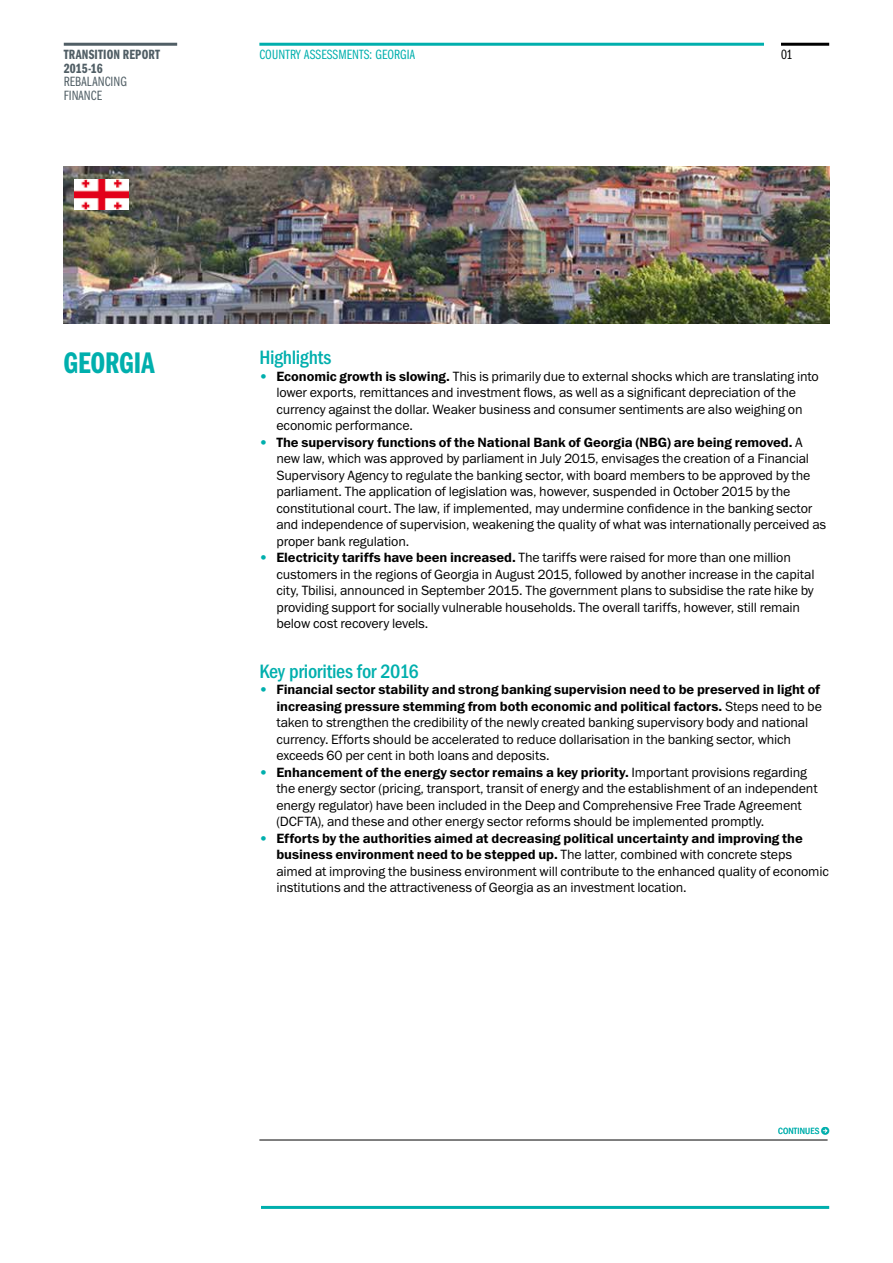
<style>
.page{position:relative;width:893px;height:1263px;background:#fff}
.page>*{position:absolute;margin:0;border:0;box-sizing:border-box;transform-origin:0 0}
.t1{font:30px "Franklin Gothic Demi Cmp ITC";letter-spacing:-.005em;color:#00afad}
.t2{font:19.5px "Franklin Gothic Medi Cond ITC";letter-spacing:-.02em;color:#00afad}
.t3{font:13.5px/16.5px "Franklin Gothic Book ITC";letter-spacing:-.01em;color:#000}
.t4{font:13.5px/16.5px "Franklin Gothic Demi ITC";letter-spacing:-.005em;color:#000;text-align:right}
.t5{font:13.5px "Franklin Gothic Book Cmp ITC";letter-spacing:.01em;color:#00afad}
.t6{font:13.5px "Franklin Gothic Demi Cmp ITC";letter-spacing:.01em;color:#505e65}
.t7{font:13.5px/13.5px "Franklin Gothic Book Cmp ITC";letter-spacing:.01em;color:#505e65}
.t8{font:13.5px "Franklin Gothic Book Cmp ITC";color:#000}
.t9{font:9px "Franklin Gothic Book Cond ITC";letter-spacing:.02em;color:#00afad}
.s1{color:#00afad}
.s2{font-family:"Franklin Gothic Demi ITC"}
.s3{font-family:"Franklin Gothic Book ITC";color:#00afad}
.s4{font-family:"Franklin Gothic Book ITC"}
</style>
<div class="page">
<hr style="left:781px;top:43px;width:48px;height:3px;background:#000">
<hr style="left:259px;top:43px;width:505px;height:3px;background:#00afad">
<hr style="left:64px;top:43px;width:113px;height:3px;background:#505e65">
<hr style="left:261px;top:1206px;width:568px;height:3px;background:#00afad">
<hr style="left:259px;top:1140px;width:569px;height:1px;background:#000">
<img style="left:64px;top:166px;width:765px;height:157px">
<img style="left:75px;top:179px;width:54px;height:31px">
<p class="t6" style="left:64px;top:47px;width:98px">TRANSITION REPORT</p>
<p class="t8" style="left:781px;top:47px;width:13px">01</p>
<p class="t6" style="left:64px;top:60px;width:40px">2015-16</p>
<p class="t7" style="left:64px;top:75px;width:65px">REBALANCING<br>FINANCE</p>
<p class="t5" style="left:259px;top:47px;width:157px">COUNTRY ASSESSMENTS: GEORGIA</p>
<h1 class="t1" style="left:64px;top:345px;width:92px">GEORGIA</h1>
<h2 class="t2" style="left:259px;top:346px;width:74px">Highlights</h2>
<p class="t3" style="left:276px;top:368px;width:544px;text-indent:-17px"><span class="s1">•</span> <span class="s2">Economic growth is slowing.</span> This is primarily due to external shocks which are translating into lower exports, remittances and investment flows, as well as a significant depreciation of the currency against the dollar. Weaker business and consumer sentiments are also weighing on economic performance.</p>
<p class="t4" style="left:259px;top:434px;width:545px"><span class="s3">•</span> The supervisory functions of the National Bank of Georgia (NBG) are being removed. <span class="s4">A</span></p>
<p class="t3" style="left:276px;top:450px;width:551px">new law, which was approved by parliament in July 2015, envisages the creation of a Financial Supervisory Agency to regulate the banking sector, with board members to be approved by the parliament. The application of legislation was, however, suspended in October 2015 by the constitutional court. The law, if implemented, may undermine confidence in the banking sector and independence of supervision, weakening the quality of what was internationally perceived as proper bank regulation.</p>
<p class="t3" style="left:276px;top:549px;width:540px;text-indent:-17px"><span class="s1">•</span> <span class="s2">Electricity tariffs have been increased.</span> The tariffs were raised for more than one million customers in the regions of Georgia in August 2015, followed by another increase in the capital city, Tbilisi, announced in September 2015. The government plans to subsidise the rate hike by providing support for socially vulnerable households. The overall tariffs, however, still remain below cost recovery levels.</p>
<h2 class="t2" style="left:259px;top:660px;width:161px">Key priorities for 2016</h2>
<p class="t4" style="left:259px;top:682px;width:564px"><span class="s3">•</span> Financial sector stability and strong banking supervision need to be preserved in light of increasing pressure stemming from both economic and political factors. <span class="s4">Steps need to be</span></p>
<p class="t3" style="left:276px;top:714px;width:533px">taken to strengthen the credibility of the newly created banking supervisory body and national currency. Efforts should be accelerated to reduce dollarisation in the banking sector, which exceeds 60 per cent in both loans and deposits.</p>
<p class="t4" style="left:259px;top:764px;width:549px"><span class="s3">•</span> Enhancement of the energy sector remains a key priority. <span class="s4">Important provisions regarding</span></p>
<p class="t3" style="left:276px;top:780px;width:543px">the energy sector (pricing, transport, transit of energy and the establishment of an independent energy regulator) have been included in the Deep and Comprehensive Free Trade Agreement (DCFTA), and these and other energy sector reforms should be implemented promptly.</p>
<p class="t4" style="left:259px;top:830px;width:545px;text-align:center"><span class="s3">•</span> Efforts by the authorities aimed at decreasing political uncertainty and improving the business environment need to be stepped up. <span class="s4">The latter, combined with concrete steps</span></p>
<p class="t3" style="left:276px;top:863px;width:554px">aimed at improving the business environment will contribute to the enhanced quality of economic institutions and the attractiveness of Georgia as an investment location.</p>
<p class="t9" style="left:778px;top:1125px;width:43px">CONTINUES</p>
</div>
